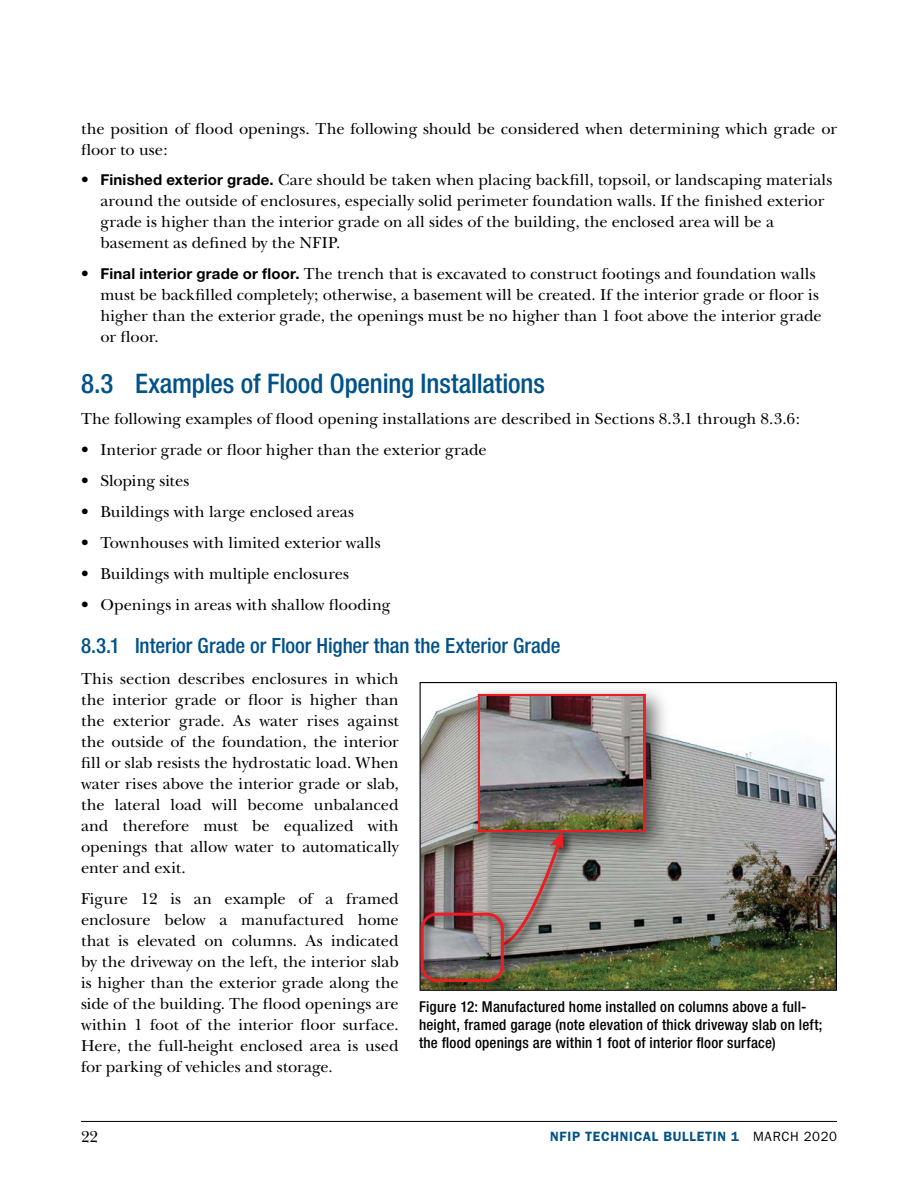
<style>
.page{position:relative;width:918px;height:1188px;background:#fff}
.page>*{position:absolute;margin:0;border:0;box-sizing:border-box;transform-origin:0 0}
.t1{font:500 condensed 27px "Helvetica Neue LT Std";letter-spacing:-.005em;color:#005288}
.t2{font:500 condensed 21px "Helvetica Neue LT Std";letter-spacing:-.005em;color:#005288}
.Body{font:16.5px/21px "New Baskerville";color:#000}
.t3{font:500 condensed 15px/18px "Helvetica Neue LT Std";letter-spacing:.015em;color:#000}
.t4{font:600 13.5px "ITC Franklin Gothic Std";letter-spacing:.055em;color:#005288}
.s1{font-family:"Helvetica Neue LT Std";font-weight:700;font-size:15px}
.s2{font-weight:400;color:#000}
</style>
<div class="page">
<hr style="left:81px;top:1121px;width:756px;height:1px;background:#000">
<img style="left:420px;top:682px;width:417px;height:309px">
<img style="left:419px;top:906px;width:98px;height:85px">
<div style="left:421px;top:913px;width:83px;height:69px;border:3px solid #ed1d24;border-radius:15px"></div>
<p class="Body" style="left:81px;top:118px;width:758px">the position of flood openings. The following should be considered when determining which grade or floor to use:</p>
<p class="Body" style="left:100px;top:170px;width:733px;text-indent:-19px">• <span class="s1">Finished exterior grade.</span> Care should be taken when placing backfill, topsoil, or landscaping materials around the outside of enclosures, especially solid perimeter foundation walls. If the finished exterior grade is higher than the interior grade on all sides of the building, the enclosed area will be a basement as defined by the NFIP.</p>
<p class="Body" style="left:100px;top:264px;width:723px;text-indent:-19px">• <span class="s1">Final interior grade or floor.</span> The trench that is excavated to construct footings and foundation walls must be backfilled completely; otherwise, a basement will be created. If the interior grade or floor is higher than the exterior grade, the openings must be no higher than 1 foot above the interior grade or floor.</p>
<h3 class="t1" style="left:81px;top:368px;width:465px">8.3 Examples of Flood Opening Installations</h3>
<p class="Body" style="left:81px;top:408px;width:721px">The following examples of flood opening installations are described in Sections 8.3.1 through 8.3.6:</p>
<p class="Body" style="left:81px;top:439px;width:407px">• Interior grade or floor higher than the exterior grade</p>
<p class="Body" style="left:81px;top:470px;width:110px">• Sloping sites</p>
<p class="Body" style="left:81px;top:501px;width:275px">• Buildings with large enclosed areas</p>
<p class="Body" style="left:81px;top:532px;width:301px">• Townhouses with limited exterior walls</p>
<p class="Body" style="left:81px;top:563px;width:270px">• Buildings with multiple enclosures</p>
<p class="Body" style="left:81px;top:594px;width:311px">• Openings in areas with shallow flooding</p>
<h4 class="t2" style="left:81px;top:633px;width:481px">8.3.1 Interior Grade or Floor Higher than the Exterior Grade</h4>
<p class="Body" style="left:81px;top:668px;width:319px;text-align:justify">This section describes enclosures in which the interior grade or floor is higher than the exterior grade. As water rises against the outside of the foundation, the interior fill or slab resists the hydrostatic load. When water rises above the interior grade or slab, the lateral load will become unbalanced and therefore must be equalized with openings that allow water to automatically enter and exit.</p>
<p class="Body" style="left:81px;top:888px;width:319px;text-align:justify">Figure 12 is an example of a framed enclosure below a manufactured home that is elevated on columns. As indicated by the driveway on the left, the interior slab is higher than the exterior grade along the side of the building. The flood openings are within 1 foot of the interior floor surface.<br>Here, the full-height enclosed area is used for parking of vehicles and storage.</p>
<p class="t3" style="left:419px;top:997px;width:405px">Figure 12: Manufactured home installed on columns above a full&shy;height, framed garage (note elevation of thick driveway slab on left; the flood openings are within 1 foot of interior floor surface)</p>
<p class="Body" style="left:81px;top:1126px;width:19px">22</p>
<p class="t4" style="left:550px;top:1129px;width:288px">NFIP TECHNICAL BULLETIN 1 <span class="s2">MARCH 2020</span></p>
</div>
